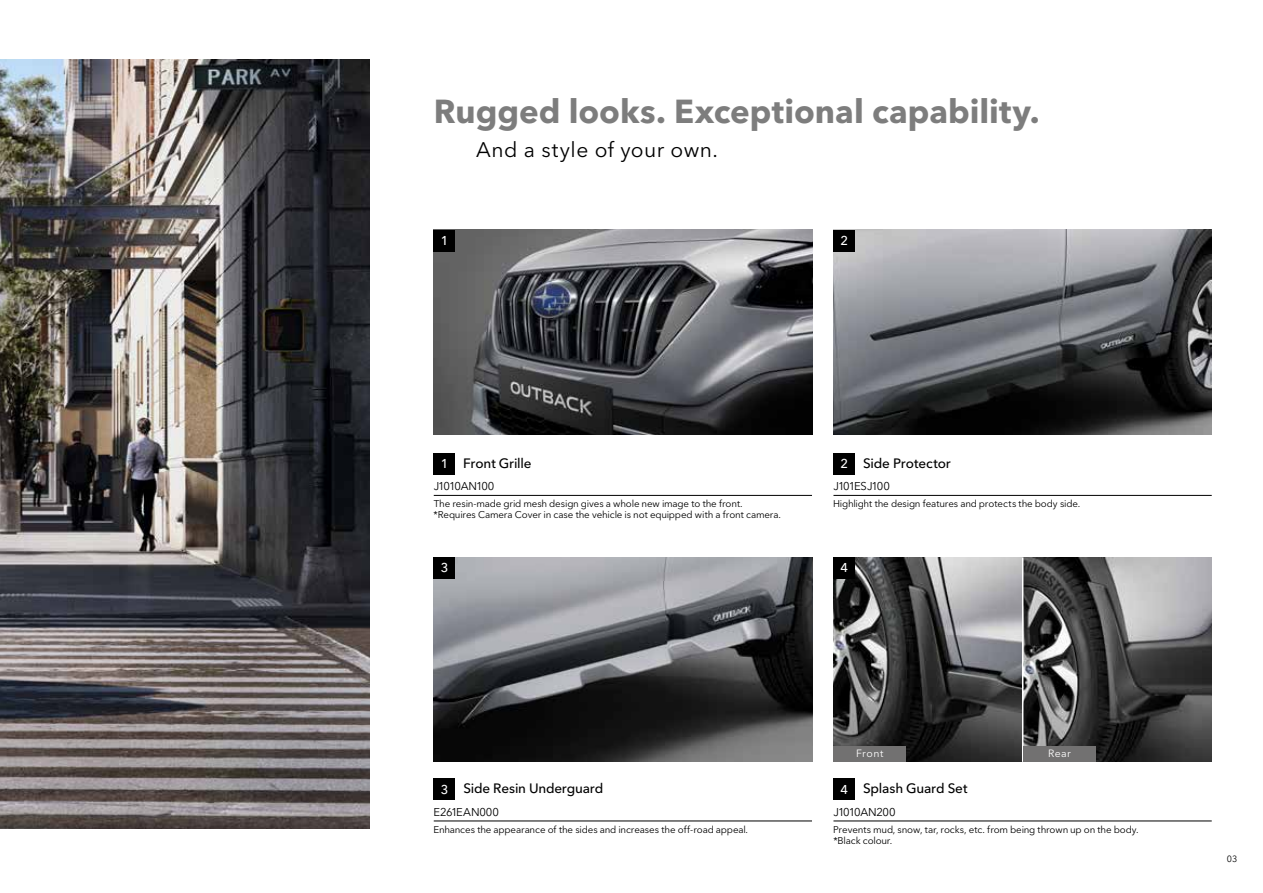
<style>
.page{position:relative;width:1263px;height:893px;background:#fff}
.page>*{position:absolute;margin:0;border:0;box-sizing:border-box;transform-origin:0 0}
.t1{font:700 33px "Avenir Next LT Pro";color:#7d7d7d}
.t2{font:21px "Avenir Next LT Pro";letter-spacing:.02em;color:#000}
.t3{font:500 13.5px "Avenir Next LT Pro";letter-spacing:-.015em;color:#000}
.t4{font:500 12.75px "Avenir Next LT Pro";color:#fff}
.t5{font:11.25px "Avenir Next LT Pro";letter-spacing:-.08em;color:#000}
.t6{font:11.25px "Avenir Next LT Pro";letter-spacing:-.005em;color:#000}
.t7{font:11.25px "Avenir Next LT Pro";letter-spacing:-.04em;color:#000}
.t8{font:10.5px "Avenir Next LT Pro";letter-spacing:.045em;color:#fff}
.t9{font:9.75px/11.2px "Avenir Next LT Pro";letter-spacing:-.01em;color:#000}
.t10{font:9px "Avenir Next LT Pro";color:#000}
</style>
<div class="page">
<img style="left:0;top:60px;width:370px;height:769px">
<img style="left:434px;top:557px;width:378px;height:204px">
<img style="left:434px;top:230px;width:378px;height:204px">
<img style="left:833px;top:230px;width:379px;height:204px">
<img style="left:834px;top:557px;width:378px;height:205px">
<hr style="left:1022px;top:557px;width:1px;height:205px;background:#fff">
<hr style="left:434px;top:495px;width:378px;height:1px;background:#000">
<div style="left:834px;top:746px;width:72px;height:16px;background:#727171"></div>
<div style="left:1023px;top:746px;width:73px;height:16px;background:#727171"></div>
<hr style="left:833px;top:495px;width:379px;height:1px;background:#000">
<hr style="left:434px;top:821px;width:378px;height:1px;background:#000">
<hr style="left:833px;top:821px;width:379px;height:1px;background:#000">
<div style="left:434px;top:453px;width:21px;height:21px;background:#000"></div>
<div style="left:434px;top:557px;width:21px;height:22px;background:#000"></div>
<div style="left:434px;top:778px;width:21px;height:22px;background:#000"></div>
<div style="left:434px;top:230px;width:21px;height:21px;background:#000"></div>
<div style="left:833px;top:230px;width:22px;height:21px;background:#000"></div>
<div style="left:833px;top:453px;width:22px;height:21px;background:#000"></div>
<div style="left:833px;top:557px;width:22px;height:22px;background:#000"></div>
<div style="left:833px;top:778px;width:22px;height:22px;background:#000"></div>
<h1 class="t1" style="left:434px;top:91px;width:607px">Rugged looks. Exceptional capability.</h1>
<h2 class="t2" style="left:476px;top:137px;width:243px">And a style of your own.</h2>
<h3 class="t4" style="left:441px;top:233px;width:9px">1</h3>
<h3 class="t4" style="left:840px;top:233px;width:9px">2</h3>
<h3 class="t3" style="left:463px;top:455px;width:70px">Front Grille</h3>
<p class="t5" style="left:434px;top:480px;width:62px">J1010AN100</p>
<p class="t9" style="left:434px;top:498px;width:349px">The resin-made grid mesh design gives a whole new image to the front. *Requires Camera Cover in case the vehicle is not equipped with a front camera.</p>
<h3 class="t4" style="left:441px;top:456px;width:9px">1</h3>
<h3 class="t3" style="left:863px;top:455px;width:89px">Side Protector</h3>
<p class="t5" style="left:833px;top:480px;width:58px">J101ESJ100</p>
<p class="t9" style="left:833px;top:498px;width:249px">Highlight the design features and protects the body side.</p>
<h3 class="t4" style="left:840px;top:456px;width:9px">2</h3>
<h3 class="t4" style="left:441px;top:560px;width:9px">3</h3>
<h3 class="t4" style="left:840px;top:560px;width:9px">4</h3>
<h3 class="t3" style="left:463px;top:780px;width:141px">Side Resin Underguard</h3>
<p class="t6" style="left:433px;top:805px;width:67px">E261EAN000</p>
<p class="t9" style="left:433px;top:824px;width:316px">Enhances the appearance of the sides and increases the off-road appeal.</p>
<h3 class="t4" style="left:441px;top:781px;width:9px">3</h3>
<p class="t8" style="left:856px;top:747px;width:29px">Front</p>
<p class="t8" style="left:1048px;top:747px;width:24px">Rear</p>
<h3 class="t3" style="left:863px;top:780px;width:106px">Splash Guard Set</h3>
<p class="t7" style="left:833px;top:805px;width:64px">J1010AN200</p>
<p class="t9" style="left:833px;top:824px;width:307px">Prevents mud, snow, tar, rocks, etc. from being thrown up on the body. *Black colour.</p>
<h3 class="t4" style="left:840px;top:781px;width:9px">4</h3>
<p class="t10" style="left:1227px;top:854px;width:12px">03</p>
</div>
